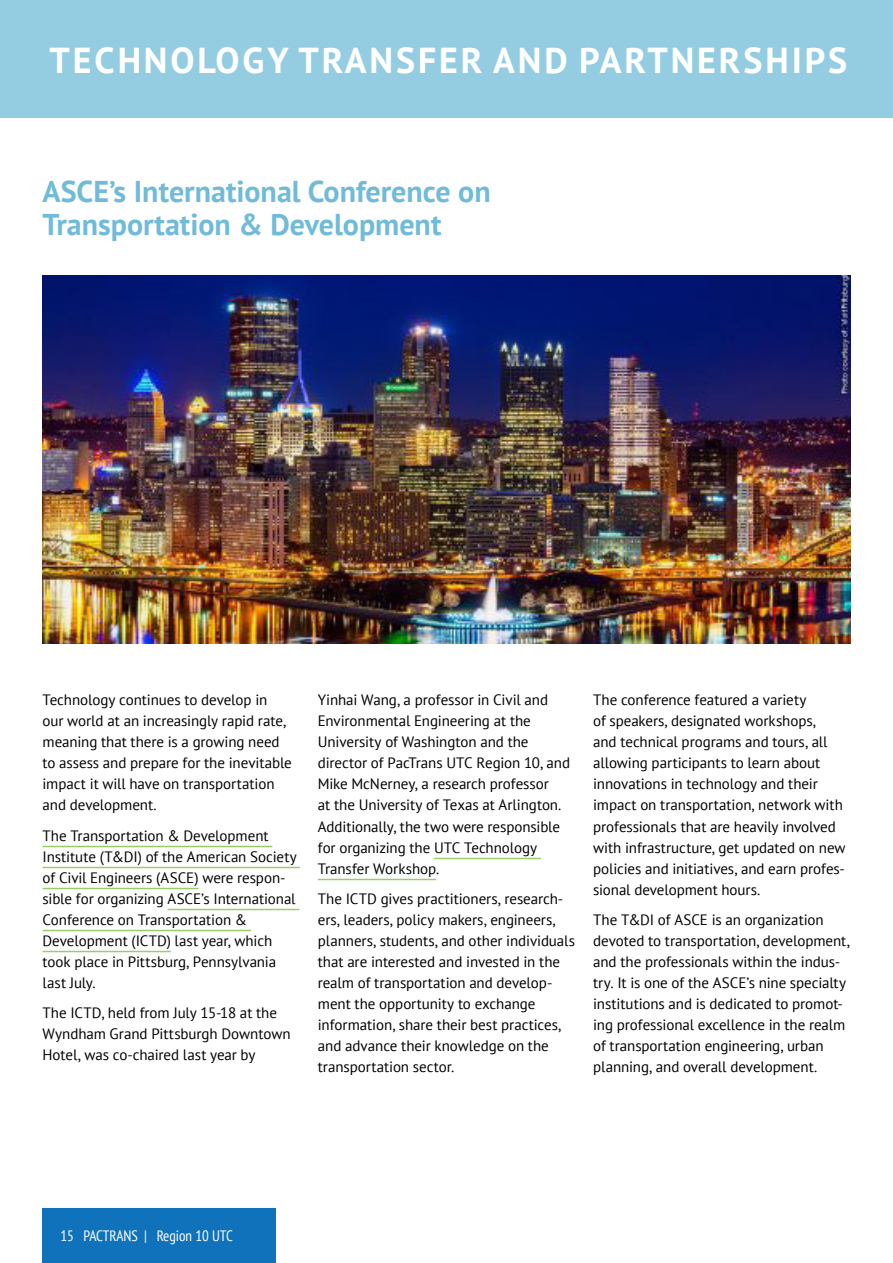
<style>
.page{position:relative;width:893px;height:1263px;background:#fff}
.page>*{position:absolute;margin:0;border:0;box-sizing:border-box;transform-origin:0 0}
.t1{font:700 36px "PT Sans";letter-spacing:.08em;color:#fff}
.t2{font:700 30px/33px "PT Sans";color:#70bbd9}
.t3{font:15px/21px "PT Sans";letter-spacing:-.005em;color:#000}
.t4{font:condensed 15px "PT Sans";color:#fff}
</style>
<div class="page">
<div style="left:43px;top:1209px;width:233px;height:54px;background:#1072ba"></div>
<div style="left:0;top:0;width:893px;height:118px;background:#94cde2"></div>
<hr style="left:43px;top:846px;width:229px;height:1px;background:#9bcd67">
<hr style="left:43px;top:867px;width:257px;height:1px;background:#9bcd67">
<hr style="left:43px;top:888px;width:156px;height:1px;background:#9bcd67">
<hr style="left:168px;top:909px;width:131px;height:1px;background:#9bcd67">
<hr style="left:43px;top:930px;width:208px;height:1px;background:#9bcd67">
<hr style="left:43px;top:951px;width:128px;height:1px;background:#9bcd67">
<hr style="left:434px;top:858px;width:107px;height:1px;background:#9bcd67">
<hr style="left:318px;top:879px;width:118px;height:1px;background:#9bcd67">
<img style="left:43px;top:276px;width:807px;height:367px">
<h1 class="t1" style="left:50px;top:36px;width:799px">TECHNOLOGY TRANSFER AND PARTNERSHIPS</h1>
<h2 class="t2" style="left:43px;top:174px;width:450px">ASCE’s International Conference on<br>Transportation &amp; Development</h2>
<p class="t3" style="left:43px;top:689px;width:251px">Technology continues to develop in our world at an increasingly rapid rate, meaning that there is a growing need to assess and prepare for the inevitable impact it will have on transportation and development.</p>
<p class="t3" style="left:43px;top:824px;width:256px">The Transportation &amp; Development Institute (T&amp;DI) of the American Society of Civil Engineers (ASCE) were respon&shy;sible for organizing ASCE’s International Conference on Transportation &amp; Development (ICTD) last year, which took place in Pittsburg, Pennsylvania last July.</p>
<p class="t3" style="left:43px;top:1001px;width:250px">The ICTD, held from July 15-18 at the<br>Wyndham Grand Pittsburgh Downtown<br>Hotel, was co-chaired last year by</p>
<p class="t3" style="left:318px;top:689px;width:254px">Yinhai Wang, a professor in Civil and Environmental Engineering at the University of Washington and the director of PacTrans UTC Region 10, and Mike McNerney, a research professor<br>at the University of Texas at Arlington.<br>Additionally, the two were responsible for organizing the UTC Technology Transfer Workshop.</p>
<p class="t3" style="left:318px;top:887px;width:259px">The ICTD gives practitioners, research&shy;ers, leaders, policy makers, engineers, planners, students, and other individuals that are interested and invested in the realm of transportation and develop&shy;ment the opportunity to exchange information, share their best practices, and advance their knowledge on the transportation sector.</p>
<p class="t3" style="left:593px;top:689px;width:254px">The conference featured a variety<br>of speakers, designated workshops,<br>and technical programs and tours, all allowing participants to learn about innovations in technology and their impact on transportation, network with professionals that are heavily involved with infrastructure, get updated on new policies and initiatives, and earn profes&shy;sional development hours.</p>
<p class="t3" style="left:593px;top:908px;width:258px">The T&amp;DI of ASCE is an organization devoted to transportation, development, and the professionals within the indus&shy;try. It is one of the ASCE’s nine specialty institutions and is dedicated to promot&shy;ing professional excellence in the realm of transportation engineering, urban planning, and overall development.</p>
<p class="t4" style="left:61px;top:1226px;width:174px">15 PACTRANS | Region 10 UTC</p>
</div>
